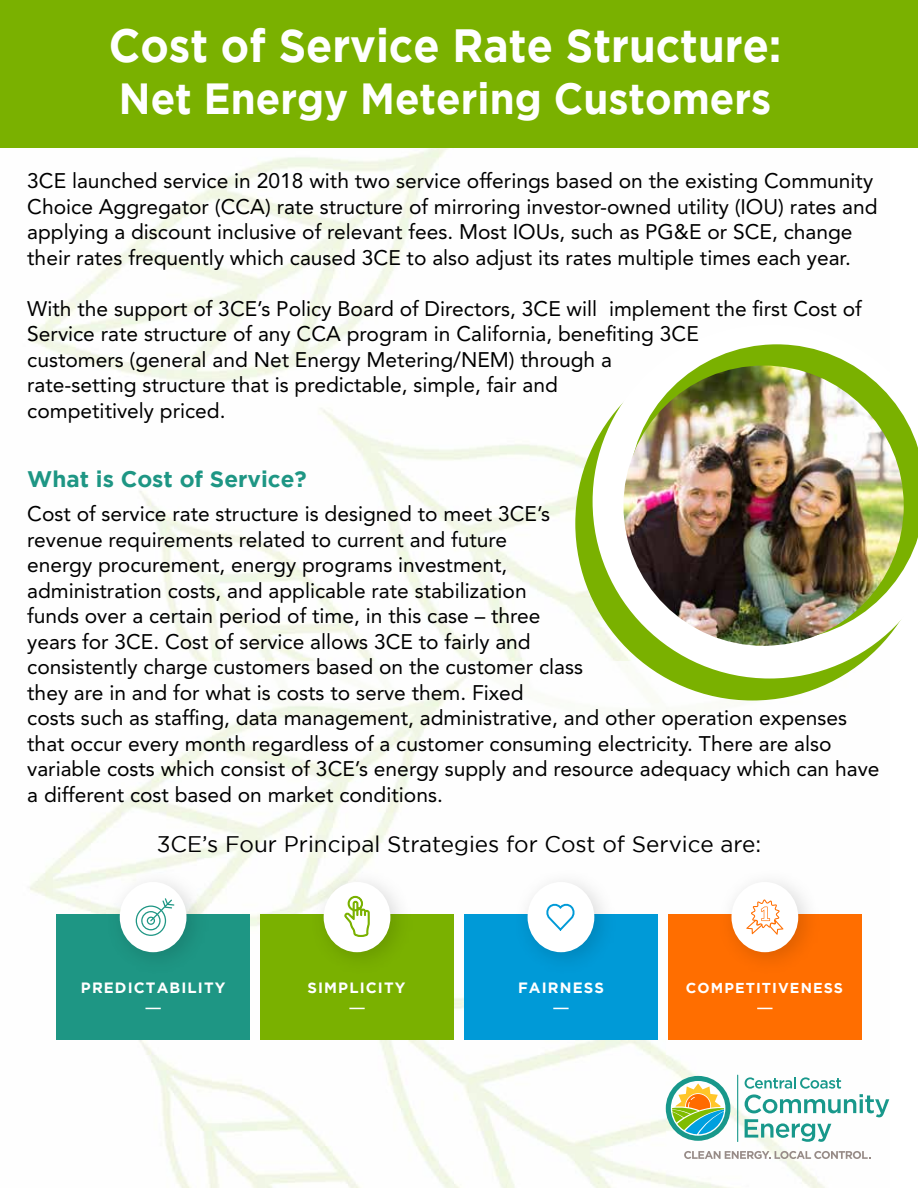
<style>
.page{position:relative;width:918px;height:1188px;background:#fff}
.page>*{position:absolute;margin:0;border:0;box-sizing:border-box;transform-origin:0 0}
.t1{font:700 46.5px "Gotham";color:#fff;scale:.92 1}
.t2{font:700 43.5px "Gotham";color:#fff;scale:.92 1}
.t3{font:22.5px "Gotham";color:#000}
.t4{font:700 22.5px "Gotham";color:#1e9684}
.t5{font:21px/25.5px "Avenir LT Std";color:#000}
.t6{font:700 14.85px "Gotham";letter-spacing:.075em;color:#fff}
.t7{font:700 14.4px "Gotham";letter-spacing:.075em;color:#fff}
</style>
<div class="page">
<img style="left:0;top:147px;width:890px;height:515px">
<img style="left:29px;top:662px;width:861px;height:526px">
<svg style="left:575px;top:347px;width:315px;height:353px"></svg>
<svg style="left:593px;top:325px;width:297px;height:354px"></svg>
<svg style="left:629px;top:344px;width:289px;height:297px"></svg>
<img style="left:623px;top:366px;width:281px;height:280px;border-radius:140px">
<div style="left:0;top:0;width:918px;height:147px;background:#7ab100"></div>
<svg style="left:745px;top:1077px;width:144px;height:65px"></svg>
<hr style="left:737px;top:1075px;width:1px;height:67px;background:#18988b">
<svg style="left:666px;top:1076px;width:64px;height:65px"></svg>
<svg style="left:684px;top:1151px;width:187px;height:8px"></svg>
<div style="left:464px;top:914px;width:194px;height:126px;background:#009ad7"></div>
<img style="left:504px;top:860px;width:123px;height:100px">
<div style="left:528px;top:882px;width:66px;height:70px;background:#fff;border-radius:50%"></div>
<svg style="left:546px;top:903px;width:29px;height:28px"></svg>
<svg style="left:553px;top:1008px;width:16px;height:1px"></svg>
<div style="left:668px;top:914px;width:194px;height:126px;background:#ff6e00"></div>
<img style="left:708px;top:860px;width:123px;height:101px">
<div style="left:731px;top:882px;width:67px;height:70px;background:#fff;border-radius:50%"></div>
<svg style="left:757px;top:1008px;width:16px;height:1px"></svg>
<svg style="left:746px;top:899px;width:37px;height:36px"></svg>
<div style="left:56px;top:914px;width:194px;height:126px;background:#1e9684"></div>
<svg style="left:145px;top:1008px;width:16px;height:1px"></svg>
<img style="left:96px;top:860px;width:123px;height:97px">
<div style="left:120px;top:882px;width:67px;height:70px;background:#fff;border-radius:50%"></div>
<svg style="left:136px;top:898px;width:38px;height:38px"></svg>
<div style="left:260px;top:914px;width:194px;height:126px;background:#7ab100"></div>
<svg style="left:349px;top:1008px;width:16px;height:1px"></svg>
<img style="left:300px;top:860px;width:123px;height:97px">
<div style="left:324px;top:882px;width:66px;height:70px;background:#fff;border-radius:50%"></div>
<svg style="left:344px;top:895px;width:26px;height:64px"></svg>
<h1 class="t1" style="left:109px;top:19px;width:733px">Cost of Service Rate Structure:</h1>
<h2 class="t2" style="left:119px;top:74px;width:711px">Net Energy Metering Customers</h2>
<p class="t5" style="left:27px;top:168px;width:852px">3CE launched service in 2018 with two service offerings based on the existing Community Choice Aggregator (CCA) rate structure of mirroring investor-owned utility (IOU) rates and applying a discount inclusive of relevant fees. Most IOUs, such as PG&amp;E or SCE, change their rates frequently which caused 3CE to also adjust its rates multiple times each year.</p>
<p class="t5" style="left:27px;top:296px;width:836px">With the support of 3CE’s Policy Board of Directors, 3CE will implement the first Cost of Service rate structure of any CCA program in California, benefiting 3CE<br>customers (general and Net Energy Metering/NEM) through a<br>rate-setting structure that is predictable, simple, fair and<br>competitively priced.</p>
<p class="t4" style="left:27px;top:466px;width:281px">What is Cost of Service?</p>
<p class="t5" style="left:27px;top:501px;width:854px">Cost of service rate structure is designed to meet 3CE’s<br>revenue requirements related to current and future<br>energy procurement, energy programs investment,<br>administration costs, and applicable rate stabilization<br>funds over a certain period of time, in this case – three<br>years for 3CE. Cost of service allows 3CE to fairly and<br>consistently charge customers based on the customer class<br>they are in and for what is costs to serve them. Fixed<br>costs such as staffing, data management, administrative, and other operation expenses that occur every month regardless of a customer consuming electricity. There are also variable costs which consist of 3CE’s energy supply and resource adequacy which can have a different cost based on market conditions.</p>
<p class="t3" style="left:157px;top:831px;width:606px">3CE’s Four Principal Strategies for Cost of Service are:</p>
<p class="t6" style="left:81px;top:979px;width:146px">PREDICTABILITY</p>
<p class="t6" style="left:307px;top:979px;width:100px">SIMPLICITY</p>
<p class="t6" style="left:518px;top:979px;width:87px">FAIRNESS</p>
<p class="t7" style="left:686px;top:979px;width:159px">COMPETITIVENESS</p>
</div>
